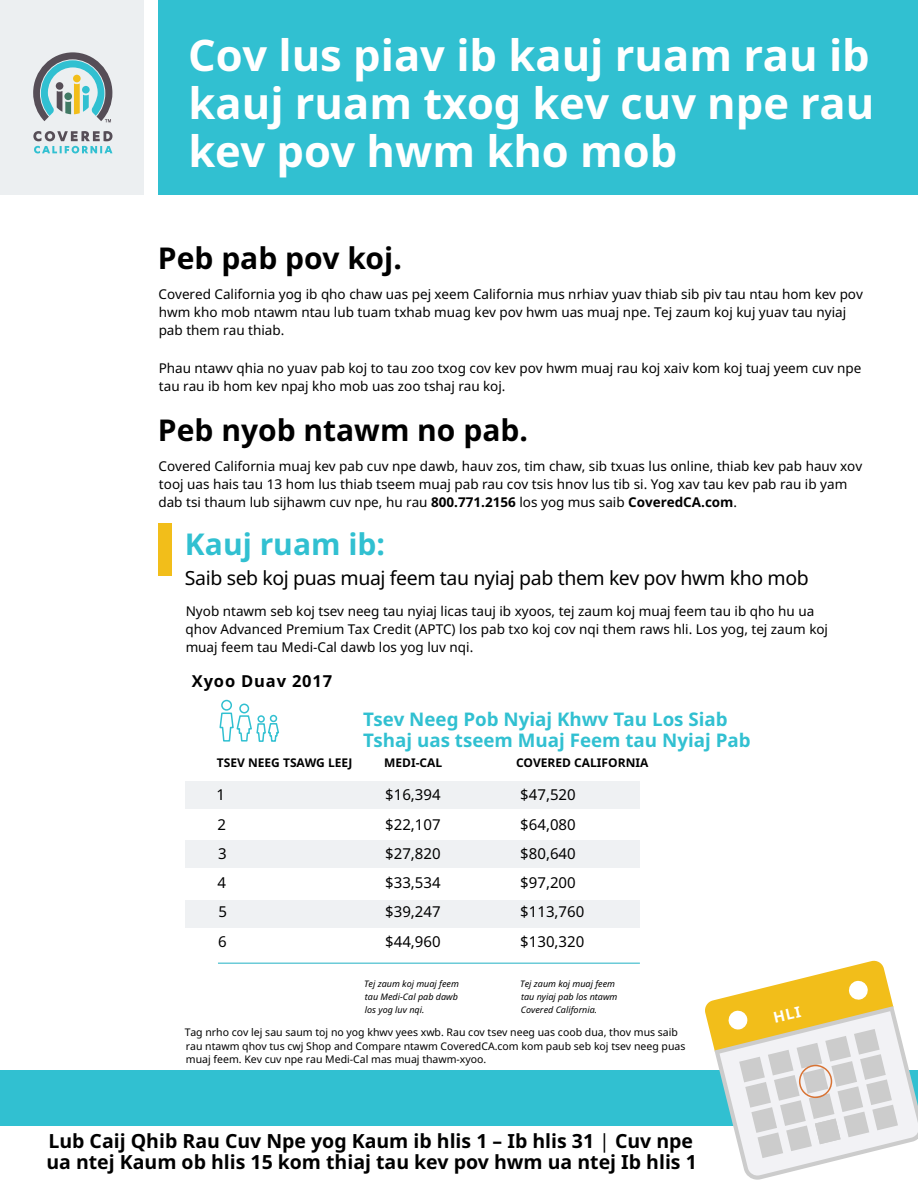
<style>
.page{position:relative;width:918px;height:1188px;background:#fff}
.page>*{position:absolute;margin:0;border:0;box-sizing:border-box;transform-origin:0 0}
.t1{font:700 43.5px/48px "Noto Sans";color:#fff;text-align:justify}
.t2{font:700 30px "Noto Sans";color:#000}
.t3{font:700 30px "Noto Sans";color:#31c0d1}
.t4{font:700 19.5px/21px "Noto Sans";color:#000}
.t5{font:19.5px "Noto Sans";letter-spacing:-.02em;color:#000}
.t6{font:700 18.75px/21px "Noto Sans";color:#31c0d1}
.t7{font:700 16.5px "Noto Sans";letter-spacing:.05em;color:#000}
.t8{font:15px/29.2px "Noto Sans";color:#000}
.t9{font:13.5px/18px "Noto Sans";color:#000}
.t10{font:700 12px "Noto Sans";color:#000}
.t11{font:10.5px/13.5px "Noto Sans";color:#000}
.t12{font:italic 9px/12.8px "Noto Sans";color:#000;text-align:justify}
.s1{font-weight:700}
.s2{font-weight:400}
</style>
<div class="page">
<div style="left:158px;top:0;width:760px;height:194px;background:#31c0d1"></div>
<div style="left:0;top:0;width:147px;height:194px;background:#eceff1"></div>
<div style="left:0;top:1071px;width:918px;height:55px;background:#31c0d1"></div>
<div style="left:158px;top:523px;width:14px;height:53px;background:#f2be1a"></div>
<svg style="left:33px;top:131px;width:79px;height:22px"></svg>
<svg style="left:33px;top:52px;width:79px;height:70px"></svg>
<div style="left:144px;top:0;width:14px;height:194px;background:#fff"></div>
<div style="left:185px;top:781px;width:455px;height:27px;background:#eff1f3"></div>
<div style="left:185px;top:841px;width:455px;height:27px;background:#eff1f3"></div>
<div style="left:185px;top:900px;width:455px;height:27px;background:#eff1f3"></div>
<svg style="left:219px;top:699px;width:60px;height:43px"></svg>
<hr style="left:218px;top:962px;width:422px;height:2px;background:#6bcbd8">
<svg style="left:704px;top:960px;width:214px;height:220px"></svg>
<h1 class="t1" style="left:188px;top:30px;width:688px">Cov lus piav ib kauj ruam rau ib kauj ruam txog kev cuv npe rau kev pov hwm kho mob</h1>
<h2 class="t2" style="left:158px;top:237px;width:245px">Peb pab pov koj.</h2>
<p class="t9" style="left:159px;top:285px;width:706px">Covered California yog ib qho chaw uas pej xeem California mus nrhiav yuav thiab sib piv tau ntau hom kev pov hwm kho mob ntawm ntau lub tuam txhab muag kev pov hwm uas muaj npe. Tej zaum koj kuj yuav tau nyiaj pab them rau thiab.</p>
<p class="t9" style="left:159px;top:359px;width:704px">Phau ntawv qhia no yuav pab koj to tau zoo txog cov kev pov hwm muaj rau koj xaiv kom koj tuaj yeem cuv npe tau rau ib hom kev npaj kho mob uas zoo tshaj rau koj.</p>
<h2 class="t2" style="left:158px;top:409px;width:372px">Peb nyob ntawm no pab.</h2>
<p class="t9" style="left:158px;top:457px;width:705px">Covered California muaj kev pab cuv npe dawb, hauv zos, tim chaw, sib txuas lus online, thiab kev pab hauv xov tooj uas hais tau 13 hom lus thiab tseem muaj pab rau cov tsis hnov lus tib si. Yog xav tau kev pab rau ib yam dab tsi thaum lub sijhawm cuv npe, hu rau <span class="s1">800.771.2156</span> los yog mus saib <span class="s1">CoveredCA.com</span>.</p>
<h2 class="t3" style="left:185px;top:523px;width:202px">Kauj ruam ib:</h2>
<h3 class="t5" style="left:185px;top:565px;width:625px">Saib seb koj puas muaj feem tau nyiaj pab them kev pov hwm kho mob</h3>
<p class="t9" style="left:185px;top:602px;width:644px">Nyob ntawm seb koj tsev neeg tau nyiaj licas tauj ib xyoos, tej zaum koj muaj feem tau ib qho hu ua qhov Advanced Premium Tax Credit (APTC) los pab txo koj cov nqi them raws hli. Los yog, tej zaum koj muaj feem tau Medi-Cal dawb los yog luv nqi.</p>
<p class="t7" style="left:192px;top:669px;width:142px">Xyoo Duav 2017</p>
<h3 class="t6" style="left:363px;top:709px;width:389px">Tsev Neeg Pob Nyiaj Khwv Tau Los Siab<br>Tshaj uas tseem Muaj Feem tau Nyiaj Pab</h3>
<p class="t10" style="left:217px;top:754px;width:137px">TSEV NEEG TSAWG LEEJ</p>
<p class="t10" style="left:384px;top:754px;width:60px">MEDI-CAL</p>
<p class="t10" style="left:516px;top:754px;width:134px">COVERED CALIFORNIA</p>
<p class="t8" style="left:217px;top:780px;width:12px">1<br>2<br>3<br>4<br>5<br>6</p>
<p class="t8" style="left:520px;top:780px;width:66px">$47,520 $64,080 $80,640 $97,200 $113,760 $130,320</p>
<p class="t8" style="left:385px;top:780px;width:57px;text-align:justify">$16,394 $22,107 $27,820 $33,534 $39,247 $44,960</p>
<p class="t12" style="left:364px;top:978px;width:96px">Tej zaum koj muaj feem tau Medi-Cal pab dawb los yog luv nqi.</p>
<p class="t12" style="left:520px;top:978px;width:99px;text-align:left">Tej zaum koj muaj feem tau nyiaj pab los ntawm<br>Covered California.</p>
<p class="t11" style="left:185px;top:1026px;width:502px">Tag nrho cov lej sau saum toj no yog khwv yees xwb. Rau cov tsev neeg uas coob dua, thov mus saib rau ntawm qhov tus cwj Shop and Compare ntawm CoveredCA.com kom paub seb koj tsev neeg puas muaj feem. Kev cuv npe rau Medi-Cal mas muaj thawm-xyoo.</p>
<h3 class="t4" style="left:46px;top:1130px;width:652px">Lub Caij Qhib Rau Cuv Npe yog Kaum ib hlis 1 – Ib hlis 31 <span class="s2">|</span> Cuv npe ua ntej Kaum ob hlis 15 kom thiaj tau kev pov hwm ua ntej Ib hlis 1</h3>
</div>
